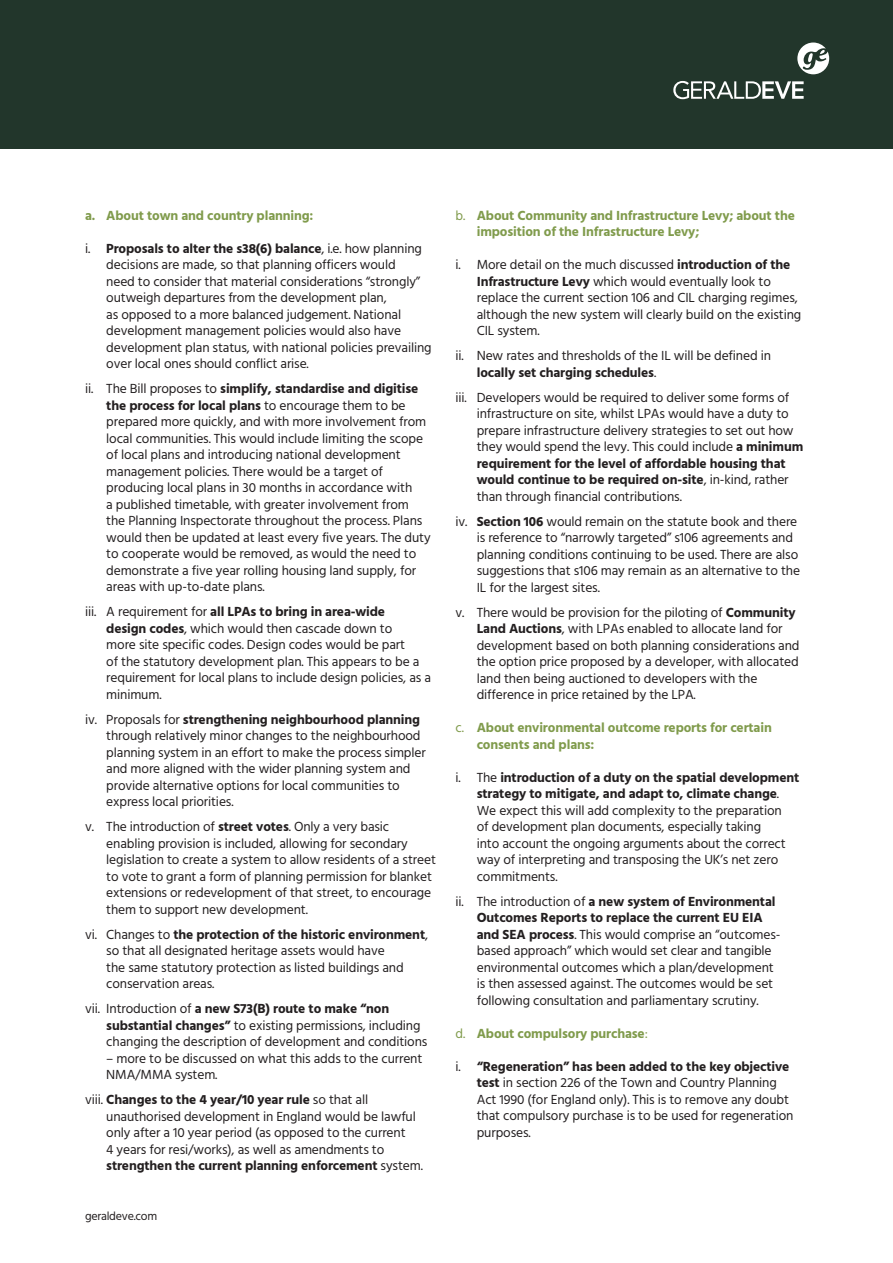
<style>
.page{position:relative;width:893px;height:1263px;background:#fff}
.page>*{position:absolute;margin:0;border:0;box-sizing:border-box;transform-origin:0 0}
.t1{font:13.5px/16.5px "Hind";letter-spacing:-.01em;color:#231f20}
.t2{font:700 13.5px/16.5px "Hind";letter-spacing:-.01em;color:#809b4c}
.t3{font:12px "Hind";letter-spacing:-.02em;color:#231f20}
.s1{font-weight:700}
.s2{font-weight:400}
</style>
<div class="page">
<div style="left:0;top:0;width:893px;height:149px;background:#22362b"></div>
<svg style="left:797px;top:43px;width:32px;height:31px"></svg>
<svg style="left:673px;top:81px;width:131px;height:18px"></svg>
<p class="t2" style="left:85px;top:207px;width:230px">a. About town and country planning:</p>
<p class="t1" style="left:106px;top:241px;width:327px;text-indent:-21px">i. <span class="s1">Proposals to alter the s38(6) balance</span>, i.e. how planning decisions are made, so that planning officers would<br>need to consider that material considerations “strongly” outweigh departures from the development plan,<br>as opposed to a more balanced judgement. National development management policies would also have development plan status, with national policies prevailing over local ones should conflict arise.</p>
<p class="t1" style="left:106px;top:381px;width:326px;text-indent:-21px">ii. The Bill proposes to <span class="s1">simplify, standardise and digitise the process for local plans</span> to encourage them to be prepared more quickly, and with more involvement from local communities. This would include limiting the scope of local plans and introducing national development management policies. There would be a target of producing local plans in 30 months in accordance with<br>a published timetable, with greater involvement from the Planning Inspectorate throughout the process. Plans would then be updated at least every five years. The duty to cooperate would be removed, as would the need to demonstrate a five year rolling housing land supply, for areas with up-to-date plans.</p>
<p class="t1" style="left:106px;top:604px;width:326px;text-indent:-21px">iii. A requirement for <span class="s1">all LPAs to bring in area-wide<br>design codes</span>, which would then cascade down to<br>more site specific codes. Design codes would be part<br>of the statutory development plan. This appears to be a requirement for local plans to include design policies, as a minimum.</p>
<p class="t1" style="left:106px;top:712px;width:321px;text-indent:-21px">iv. Proposals for <span class="s1">strengthening neighbourhood planning </span>through relatively minor changes to the neighbourhood planning system in an effort to make the process simpler and more aligned with the wider planning system and provide alternative options for local communities to express local priorities.</p>
<p class="t1" style="left:106px;top:819px;width:331px;text-indent:-21px">v. The introduction of <span class="s1">street votes</span>. Only a very basic enabling provision is included, allowing for secondary legislation to create a system to allow residents of a street to vote to grant a form of planning permission for blanket extensions or redevelopment of that street, to encourage them to support new development.</p>
<p class="t1" style="left:106px;top:927px;width:323px;text-indent:-21px">vi. Changes to <span class="s1">the protection of the historic environment</span>, so that all designated heritage assets would have<br>the same statutory protection as listed buildings and conservation areas.</p>
<p class="t1" style="left:106px;top:1001px;width:323px;text-indent:-21px">vii. Introduction of <span class="s1">a new S73(B) route to make “non substantial changes”</span> to existing permissions, including changing the description of development and conditions</p>
<p class="t1" style="left:106px;top:1051px;width:318px">– more to be discussed on what this adds to the current<br>NMA/MMA system.</p>
<p class="t1" style="left:106px;top:1092px;width:318px;text-indent:-21px">viii. <span class="s1">Changes to the 4 year/10 year rule</span> so that all unauthorised development in England would be lawful only after a 10 year period (as opposed to the current<br>4 years for resi/works), as well as amendments to <span class="s1">strengthen the current planning enforcement</span> system.</p>
<p class="t3" style="left:85px;top:1208px;width:74px">geraldeve.com</p>
<p class="t2" style="left:477px;top:207px;width:320px;text-indent:-21px"><span class="s2">b.</span> About Community and Infrastructure Levy; about the imposition of the Infrastructure Levy;</p>
<p class="t1" style="left:477px;top:257px;width:326px;text-indent:-21px">i. More detail on the much discussed <span class="s1">introduction of the Infrastructure Levy</span> which would eventually look to replace the current section 106 and CIL charging regimes, although the new system will clearly build on the existing CIL system.</p>
<p class="t1" style="left:477px;top:348px;width:296px;text-indent:-21px">ii. New rates and thresholds of the IL will be defined in <span class="s1">locally set charging schedules</span>.</p>
<p class="t1" style="left:477px;top:390px;width:328px;text-indent:-21px">iii. Developers would be required to deliver some forms of infrastructure on site, whilst LPAs would have a duty to prepare infrastructure delivery strategies to set out how they would spend the levy. This could include <span class="s1">a minimum requirement for the level of affordable housing that would continue to be required on-site</span>, in-kind, rather than through financial contributions.</p>
<p class="t1" style="left:477px;top:514px;width:325px;text-indent:-21px">iv. <span class="s1">Section 106</span> would remain on the statute book and there is reference to “narrowly targeted” s106 agreements and planning conditions continuing to be used. There are also suggestions that s106 may remain as an alternative to the IL for the largest sites.</p>
<p class="t1" style="left:477px;top:605px;width:324px;text-indent:-21px">v. There would be provision for the piloting of <span class="s1">Community Land Auctions</span>, with LPAs enabled to allocate land for development based on both planning considerations and the option price proposed by a developer, with allocated land then being auctioned to developers with the difference in price retained by the LPA.</p>
<p class="t2" style="left:477px;top:719px;width:297px;text-indent:-21px"><span class="s2">c.</span> About environmental outcome reports for certain consents and plans:</p>
<p class="t1" style="left:477px;top:770px;width:324px;text-indent:-21px">i. The <span class="s1">introduction of a duty on the spatial development strategy to mitigate, and adapt to, climate change</span>.<br>We expect this will add complexity to the preparation<br>of development plan documents, especially taking<br>into account the ongoing arguments about the correct way of interpreting and transposing the UK’s net zero commitments.</p>
<p class="t1" style="left:477px;top:894px;width:305px;text-indent:-21px">ii. The introduction of <span class="s1">a new system of Environmental Outcomes Reports to replace the current EU EIA and SEA process</span>. This would comprise an “outcomes&shy;based approach” which would set clear and tangible environmental outcomes which a plan/development is then assessed against. The outcomes would be set following consultation and parliamentary scrutiny.</p>
<p class="t2" style="left:455px;top:1025px;width:194px"><span class="s2">d.</span> About compulsory purchase<span class="s2">:</span></p>
<p class="t1" style="left:477px;top:1059px;width:318px;text-indent:-21px">i. <span class="s1">“Regeneration” has been added to the key objective test</span> in section 226 of the Town and Country Planning Act 1990 (for England only). This is to remove any doubt that compulsory purchase is to be used for regeneration purposes.</p>
</div>
